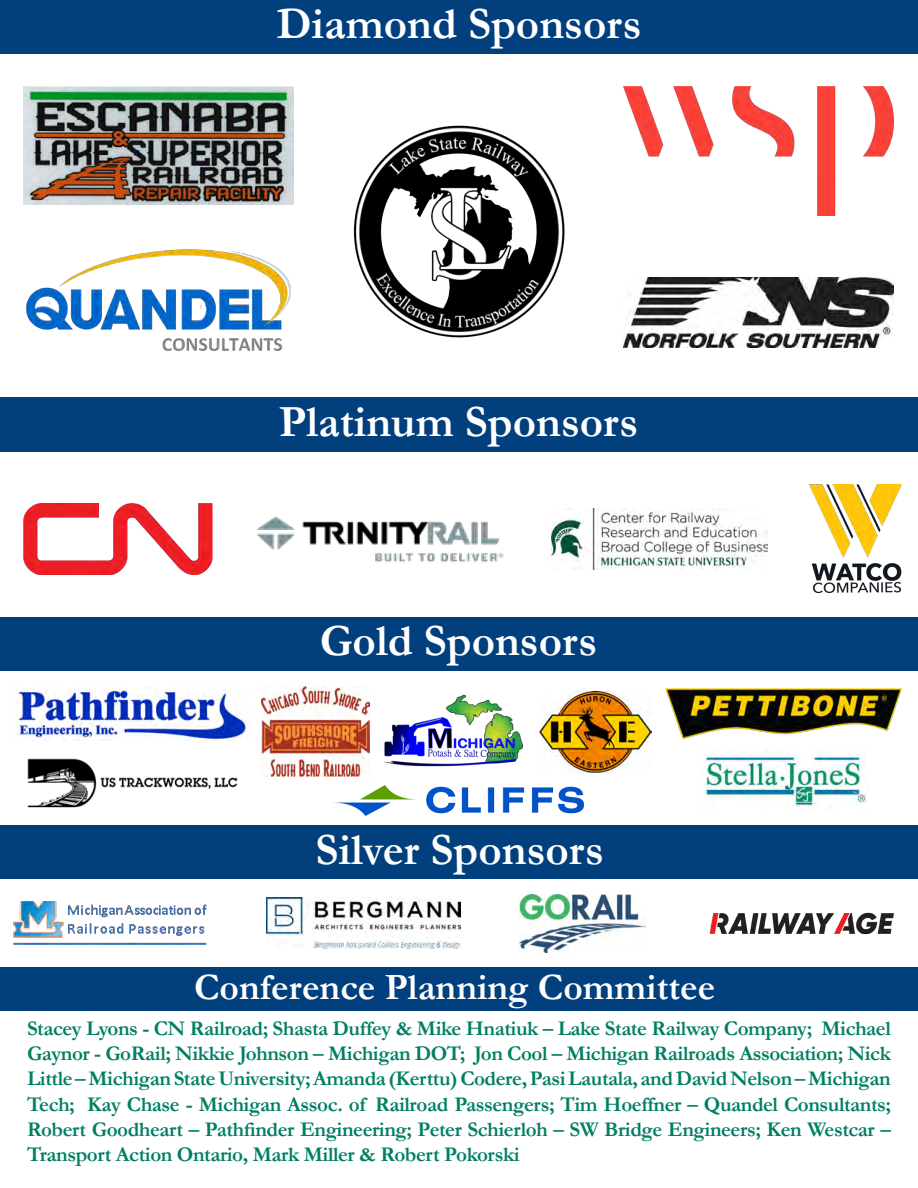
<style>
.page{position:relative;width:918px;height:1188px;background:#fff}
.page>*{position:absolute;margin:0;border:0;box-sizing:border-box;transform-origin:0 0}
.t1{font:700 45px "Garamond";color:#fff}
.t2{font:700 37.5px "Garamond";color:#fff}
.t3{font:700 21px/25.2px "Garamond";letter-spacing:-.02em;color:#007f64;text-align:justify}
</style>
<div class="page">
<div style="left:0;top:617px;width:918px;height:54px;background:#013f7d"></div>
<div style="left:0;top:397px;width:918px;height:54px;background:#013f7d"></div>
<div style="left:0;top:0;width:918px;height:54px;background:#013f7d"></div>
<div style="left:1px;top:825px;width:917px;height:54px;background:#013f7d"></div>
<div style="left:0;top:967px;width:918px;height:43px;background:#013f7d"></div>
<img style="left:540px;top:691px;width:111px;height:81px">
<img style="left:24px;top:86px;width:269px;height:118px">
<img style="left:334px;top:786px;width:249px;height:30px">
<img style="left:26px;top:249px;width:265px;height:102px">
<img style="left:701px;top:750px;width:167px;height:57px">
<img style="left:665px;top:689px;width:237px;height:50px">
<img style="left:266px;top:898px;width:195px;height:51px">
<img style="left:353px;top:125px;width:212px;height:213px">
<img style="left:552px;top:509px;width:216px;height:60px">
<img style="left:624px;top:277px;width:270px;height:71px">
<img style="left:13px;top:901px;width:194px;height:44px">
<img style="left:384px;top:695px;width:139px;height:72px">
<img style="left:27px;top:758px;width:211px;height:50px">
<img style="left:14px;top:687px;width:237px;height:53px">
<img style="left:624px;top:87px;width:270px;height:128px">
<img style="left:709px;top:912px;width:186px;height:23px">
<img style="left:257px;top:516px;width:247px;height:47px">
<img style="left:810px;top:485px;width:92px;height:108px">
<img style="left:262px;top:687px;width:108px;height:90px">
<img style="left:520px;top:894px;width:126px;height:58px">
<img style="left:23px;top:504px;width:189px;height:70px">
<p class="t1" style="left:276px;top:-6px;width:367px">Diamond Sponsors</p>
<p class="t1" style="left:279px;top:391px;width:361px">Platinum Sponsors</p>
<p class="t1" style="left:320px;top:610px;width:279px">Gold Sponsors</p>
<p class="t1" style="left:316px;top:819px;width:290px">Silver Sponsors</p>
<p class="t2" style="left:194px;top:962px;width:523px">Conference Planning Committee</p>
<p class="t3" style="left:27px;top:1016px;width:866px">Stacey Lyons - CN Railroad; Shasta Duffey &amp; Mike Hnatiuk – Lake State Railway Company; Michael Gaynor - GoRail; Nikkie Johnson – Michigan DOT; Jon Cool – Michigan Railroads Association; Nick Little – Michigan State University; Amanda (Kerttu) Codere, Pasi Lautala, and David Nelson – Michigan Tech; Kay Chase - Michigan Assoc. of Railroad Passengers; Tim Hoeffner – Quandel Consultants; Robert Goodheart – Pathfinder Engineering; Peter Schierloh – SW Bridge Engineers; Ken Westcar – Transport Action Ontario, Mark Miller &amp; Robert Pokorski</p>
</div>
